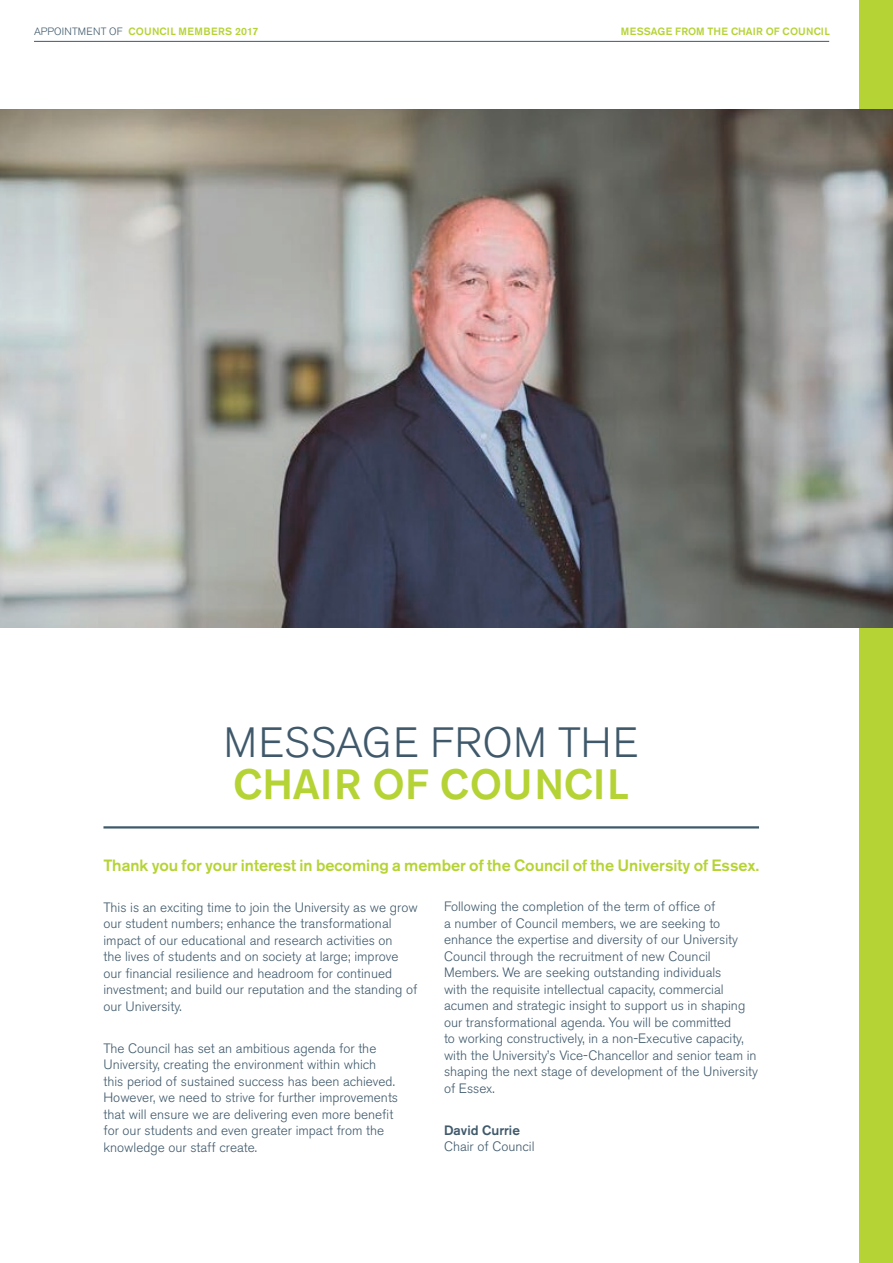
<style>
.page{position:relative;width:893px;height:1263px;background:#fff}
.page>*{position:absolute;margin:0;border:0;box-sizing:border-box;transform-origin:0 0}
.t1{font:300 42px "Akzidenz Grotesk BE";letter-spacing:.02em;color:#3f596b}
.t2{font:500 42px "Akzidenz Grotesk BE";color:#b5d334}
.t3{font:500 16.2px "Akzidenz Grotesk BE";color:#b5d334}
.t4{font:300 13.5px/16.5px "Akzidenz Grotesk BE";color:#3f596b}
.t5{font:500 13.5px "Akzidenz Grotesk BE";color:#3f596b}
.t6{font:500 10.5px "Akzidenz Grotesk BE";letter-spacing:.02em;color:#b5d334}
.t7{font:500 10.5px "Akzidenz Grotesk BE";color:#b5d334}
.s1{font-weight:300;color:#3f596b}
</style>
<div class="page">
<div style="left:859px;top:0;width:34px;height:1263px;background:#b5d334"></div>
<hr style="left:34px;top:41px;width:795px;height:1px;background:#3f596b">
<img style="left:0;top:109px;width:893px;height:518px">
<hr style="left:103px;top:826px;width:656px;height:2px;background:#3f596b">
<p class="t6" style="left:34px;top:25px;width:226px"><span class="s1">APPOINTMENT OF</span> COUNCIL MEMBERS 2017</p>
<p class="t7" style="left:621px;top:25px;width:211px">MESSAGE FROM THE CHAIR OF COUNCIL</p>
<h1 class="t1" style="left:224px;top:719px;width:416px">MESSAGE FROM THE</h1>
<h1 class="t2" style="left:233px;top:758px;width:397px">CHAIR OF COUNCIL</h1>
<p class="t3" style="left:103px;top:856px;width:657px">Thank you for your interest in becoming a member of the Council of the University of Essex.</p>
<p class="t4" style="left:103px;top:899px;width:316px">This is an exciting time to join the University as we grow our student numbers; enhance the transformational impact of our educational and research activities on<br>the lives of students and on society at large; improve our financial resilience and headroom for continued investment; and build our reputation and the standing of our University.</p>
<p class="t4" style="left:103px;top:1040px;width:296px">The Council has set an ambitious agenda for the University, creating the environment within which this period of sustained success has been achieved.<br>However, we need to strive for further improvements that will ensure we are delivering even more benefit for our students and even greater impact from the knowledge our staff create.</p>
<p class="t4" style="left:444px;top:899px;width:315px">Following the completion of the term of office of<br>a number of Council members, we are seeking to enhance the expertise and diversity of our University Council through the recruitment of new Council Members. We are seeking outstanding individuals<br>with the requisite intellectual capacity, commercial acumen and strategic insight to support us in shaping our transformational agenda. You will be committed<br>to working constructively, in a non-Executive capacity, with the University’s Vice-Chancellor and senior team in shaping the next stage of development of the University of Essex.</p>
<p class="t5" style="left:444px;top:1122px;width:77px">David Currie</p>
<p class="t4" style="left:444px;top:1139px;width:92px">Chair of Council</p>
</div>
